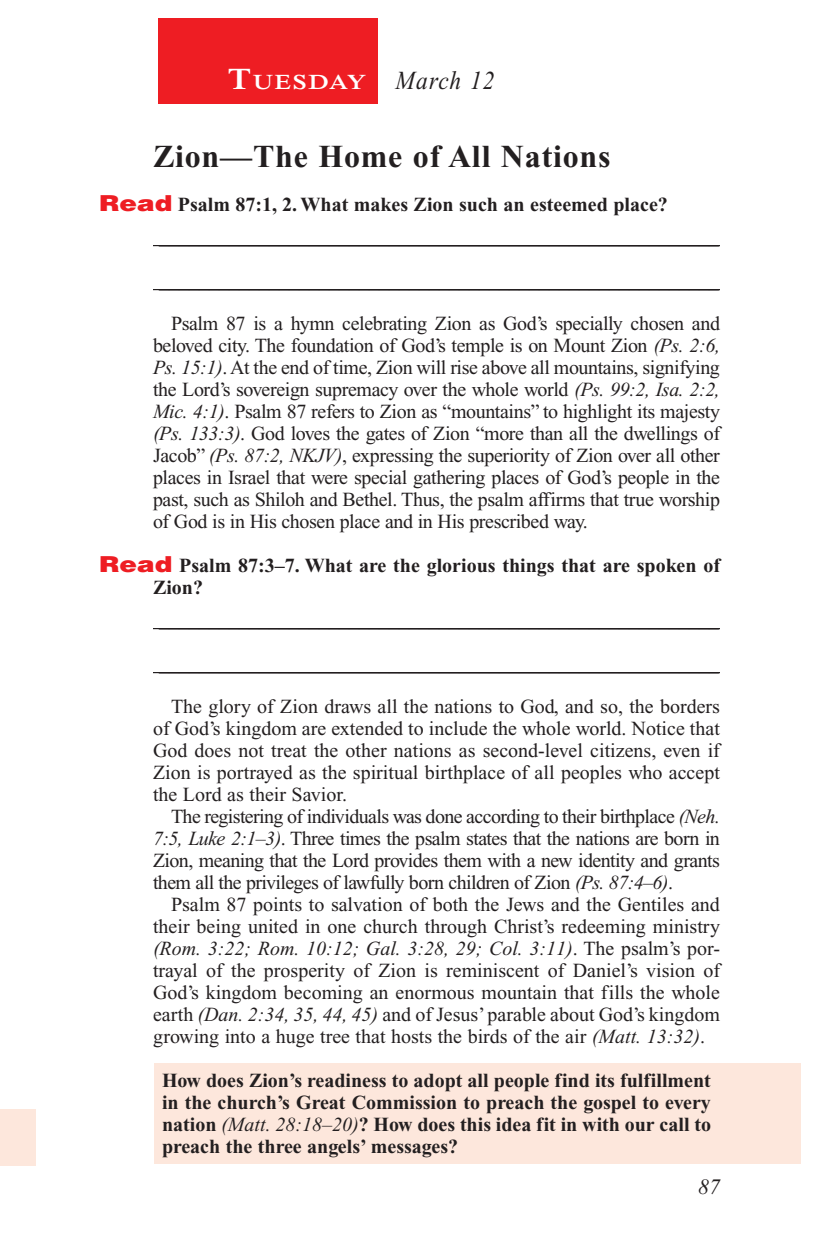
<style>
.page{position:relative;width:819px;height:1260px;background:#fff}
.page>*{position:absolute;margin:0;border:0;box-sizing:border-box;transform-origin:0 0}
.Head{font:700 32px "Times New Roman PS Std";letter-spacing:.025em;color:#231f20}
.Lesson_Dates{font:italic 26px "Times New Roman PS Std";letter-spacing:.05em;color:#231f20;scale:.9 1}
.t1{font:italic 22px "Times New Roman PS Std";color:#231f20}
.Daily_Header{font:600 21px "Times NRMT Std";letter-spacing:.07em;color:#fff;scale:1.1 1}
.Body{font:20px/22px "Times New Roman PS Std";color:#231f20;text-align:justify}
.Blank_Lines{font:20px "Times New Roman PS Std";color:#231f20}
.x-screened_box-text{font:700 20px/22px "Times New Roman PS Std";color:#231f20;text-align:justify}
.Question{font:700 20px/22px "Times New Roman PS Std";color:#231f20}
.Question_NO_SB{font:700 20px "Times New Roman PS Std";color:#231f20}
.s1{font-size:30px}
.s2{font-family:"Helvetica LT Std";font-weight:900;font-size:22px;color:#ee1d23}
.s3{font-style:italic}
.s4{font-weight:400;font-style:italic}
</style>
<div class="page">
<div style="left:158px;top:18px;width:220px;height:86px;background:#ee1d23"></div>
<div style="left:155px;top:1063px;width:646px;height:101px;background:#fde7dc"></div>
<div style="left:0;top:1110px;width:36px;height:56px;background:#fde7dc"></div>
<hr style="left:153px;top:245px;width:567px;height:1px;background:#231f20">
<hr style="left:153px;top:289px;width:567px;height:1px;background:#231f20">
<hr style="left:153px;top:628px;width:567px;height:1px;background:#231f20">
<hr style="left:153px;top:672px;width:567px;height:1px;background:#231f20">
<p class="Daily_Header" style="left:228px;top:70px;width:127px"><span class="s1">T</span>UESDAY</p>
<p class="Lesson_Dates" style="left:396px;top:66px;width:112px">March 12</p>
<p class="Head" style="left:153px;top:138px;width:459px">Zion—The Home of All Nations</p>
<p class="Question_NO_SB" style="left:99px;top:193px;width:570px"><span class="s2">Read</span> Psalm 87:1, 2. What makes Zion such an esteemed place?</p>
<p class="Blank_Lines" style="left:159px;top:226px;width:561px">________________________________________________________</p>
<p class="Blank_Lines" style="left:159px;top:270px;width:561px">________________________________________________________</p>
<p class="Body" style="left:153px;top:312px;width:569px;text-indent:18px">Psalm 87 is a hymn celebrating Zion as God’s specially chosen and beloved city. The foundation of God’s temple is on Mount Zion <span class="s3">(Ps. 2:6, Ps. 15:1)</span>. At the end of time, Zion will rise above all mountains, signifying the Lord’s sovereign supremacy over the whole world <span class="s3">(Ps. 99:2, Isa. 2:2, Mic. 4:1)</span>. Psalm 87 refers to Zion as “mountains” to highlight its majesty <span class="s3">(Ps. 133:3)</span>. God loves the gates of Zion “more than all the dwellings of Jacob” <span class="s3">(Ps. 87:2, NKJV)</span>, expressing the superiority of Zion over all other places in Israel that were special gathering places of God’s people in the past, such as Shiloh and Bethel. Thus, the psalm affirms that true worship of God is in His chosen place and in His prescribed way.</p>
<p class="Question" style="left:153px;top:554px;width:569px;text-indent:-54px"><span class="s2">Read</span> Psalm 87:3–7. What are the glorious things that are spoken of<br>Zion?</p>
<p class="Blank_Lines" style="left:159px;top:609px;width:561px">________________________________________________________</p>
<p class="Blank_Lines" style="left:159px;top:653px;width:561px">________________________________________________________</p>
<p class="Body" style="left:153px;top:695px;width:569px;text-indent:18px">The glory of Zion draws all the nations to God, and so, the borders of God’s kingdom are extended to include the whole world. Notice that God does not treat the other nations as second-level citizens, even if Zion is portrayed as the spiritual birthplace of all peoples who accept the Lord as their Savior.</p>
<p class="Body" style="left:153px;top:805px;width:569px;text-indent:18px">The registering of individuals was done according to their birthplace <span class="s3">(Neh.<br>7:5, Luke 2:1–3)</span>. Three times the psalm states that the nations are born in Zion, meaning that the Lord provides them with a new identity and grants them all the privileges of lawfully born children of Zion <span class="s3">(Ps. 87:4–6)</span>.</p>
<p class="Body" style="left:153px;top:893px;width:569px;text-align:left;text-indent:18px">Psalm 87 points to salvation of both the Jews and the Gentiles and their being united in one church through Christ’s redeeming ministry <span class="s3">(Rom. 3:22; Rom. 10:12; Gal. 3:28, 29; Col. 3:11)</span>. The psalm’s por&shy;trayal of the prosperity of Zion is reminiscent of Daniel’s vision of God’s kingdom becoming an enormous mountain that fills the whole earth <span class="s3">(Dan. 2:34, 35, 44, 45)</span> and of Jesus’ parable about God’s kingdom growing into a huge tree that hosts the birds of the air <span class="s3">(Matt. 13:32)</span>.</p>
<p class="x-screened_box-text" style="left:162px;top:1069px;width:551px">How does Zion’s readiness to adopt all people find its fulfillment in the church’s Great Commission to preach the gospel to every nation <span class="s4">(Matt. 28:18–20)</span>? How does this idea fit in with our call to preach the three angels’ messages?</p>
<p class="t1" style="left:698px;top:1175px;width:23px">87</p>
</div>
